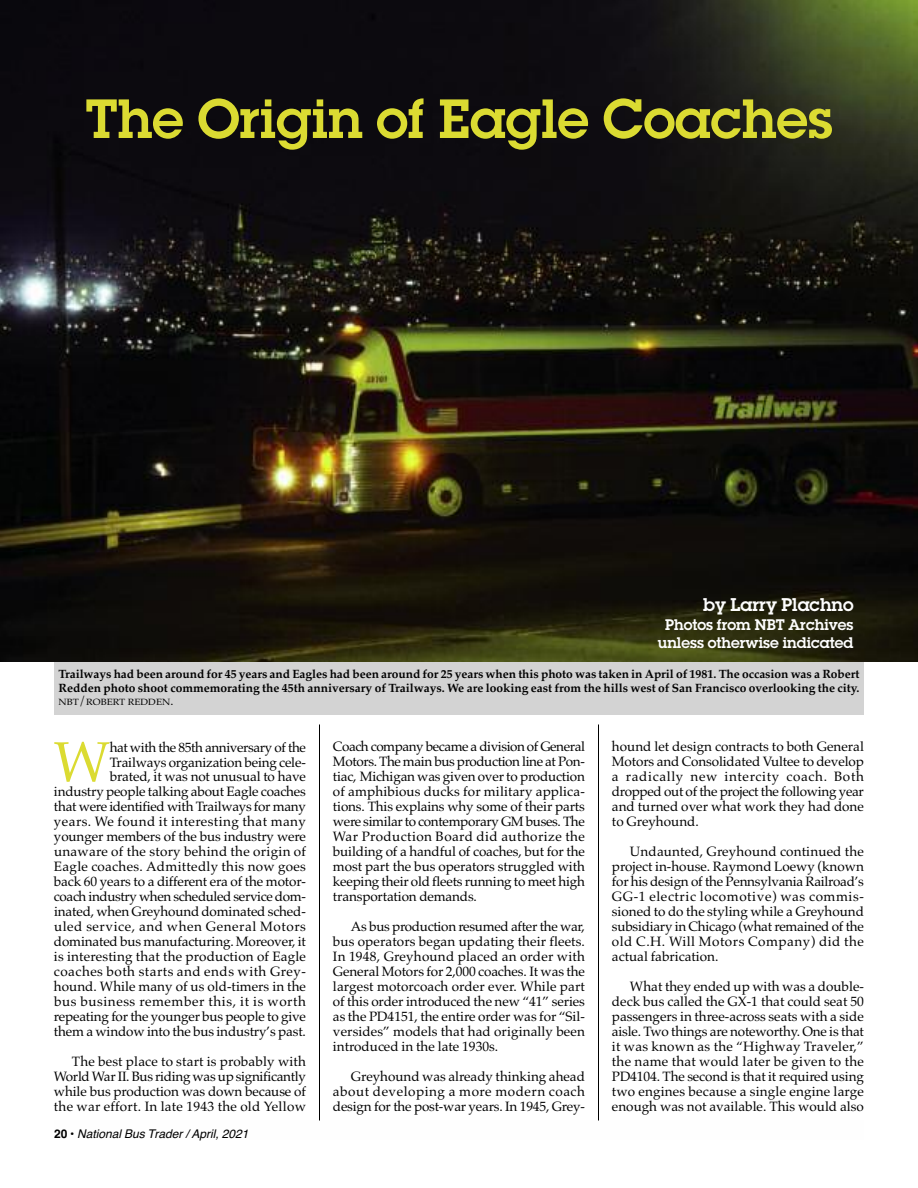
<style>
.page{position:relative;width:918px;height:1188px;background:#fff}
.page>*{position:absolute;margin:0;border:0;box-sizing:border-box;transform-origin:0 0}
.t1{font:56.7px "Palatino";color:#dbdb32}
.t2{font:600 54px "Lubalin Graph";color:#dbdb32}
.t3{font:600 18px "Lubalin Graph";color:#fefefe}
.t4{font:600 15px/18px "Lubalin Graph";color:#fefefe;text-align:center}
.t5{font:13.5px/15px "Palatino";letter-spacing:-.01em;color:#000;text-align:justify}
.t6{font:700 12px/13.5px "Palatino";color:#000}
.t7{font:italic 12px "Helvetica";color:#000}
.t8{font:9px "Palatino";color:#000;scale:1.11 1}
.s1{font-size:12px}
.s2{font-weight:700;font-style:normal}
</style>
<div class="page">
<hr style="left:598px;top:724px;width:1px;height:396px;background:#000">
<hr style="left:319px;top:724px;width:1px;height:396px;background:#000">
<div style="left:54px;top:662px;width:810px;height:54px;background:#d3d3d3"></div>
<img style="left:0;top:0;width:918px;height:662px">
<h2 class="t2" style="left:85px;top:88px;width:749px">The Origin of Eagle Coaches</h2>
<h3 class="t3" style="left:703px;top:594px;width:152px">by Larry Plachno</h3>
<p class="t4" style="left:658px;top:616px;width:197px">Photos from NBT Archives unless otherwise indicated</p>
<p class="t6" style="left:58px;top:667px;width:803px">Trailways had been around for 45 years and Eagles had been around for 25 years when this photo was taken in April of 1981. The occasion was a Robert<br>Redden photo shoot commemorating the 45th anniversary of Trailways. We are looking east from the hills west of San Francisco overlooking the city.</p>
<p class="t8" style="left:59px;top:697px;width:105px">NBT<span class="s1">/</span>ROBERT REDDEN<span class="s1">.</span></p>
<p class="t5" style="left:54px;top:739px;width:254px;text-align:right">hat with the 85th anniversary of the Trailways organization being cele-<br>brated, it was not unusual to have<br>industry people talking about Eagle coaches that were identified with Trailways for many years. We found it interesting that many younger members of the bus industry were unaware of the story behind the origin of Eagle coaches. Admittedly this now goes back 60 years to a different era of the motor&shy;coach industry when scheduled service dom&shy;inated, when Greyhound dominated sched&shy;uled service, and when General Motors dominated bus manufacturing. Moreover, it is interesting that the production of Eagle coaches both starts and ends with Grey&shy;hound. While many of us old-timers in the bus business remember this, it is worth repeating for the younger bus people to give them a window into the bus industry’s past.</p>
<p class="t5" style="left:54px;top:1054px;width:254px;text-indent:18px">The best place to start is probably with World War II. Bus riding was up significantly while bus production was down because of the war effort. In late 1943 the old Yellow</p>
<h1 class="t1" style="left:54px;top:729px;width:58px">W</h1>
<p class="t7" style="left:54px;top:1127px;width:196px"><span class="s2">20 •</span> National Bus Trader / April, 2021</p>
<p class="t5" style="left:333px;top:739px;width:254px">Coach company became a division of General Motors. The main bus production line at Pon&shy;tiac, Michigan was given over to production of amphibious ducks for military applica&shy;tions. This explains why some of their parts were similar to contemporary GM buses. The War Production Board did authorize the building of a handful of coaches, but for the most part the bus operators struggled with keeping their old fleets running to meet high transportation demands.</p>
<p class="t5" style="left:333px;top:919px;width:254px;text-indent:18px">As bus production resumed after the war, bus operators began updating their fleets.<br>In 1948, Greyhound placed an order with General Motors for 2,000 coaches. It was the largest motorcoach order ever. While part of this order introduced the new “41” series as the PD4151, the entire order was for “Sil&shy;versides” models that had originally been introduced in the late 1930s.</p>
<p class="t5" style="left:333px;top:1069px;width:254px;text-indent:18px">Greyhound was already thinking ahead about developing a more modern coach design for the post-war years. In 1945, Grey-</p>
<p class="t5" style="left:612px;top:739px;width:254px">hound let design contracts to both General Motors and Consolidated Vultee to develop a radically new intercity coach. Both dropped out of the project the following year and turned over what work they had done to Greyhound.</p>
<p class="t5" style="left:612px;top:844px;width:254px;text-indent:18px">Undaunted, Greyhound continued the project in-house. Raymond Loewy (known for his design of the Pennsylvania Railroad’s GG-1 electric locomotive) was commis&shy;sioned to do the styling while a Greyhound subsidiary in Chicago (what remained of the old C.H. Will Motors Company) did the actual fabrication.</p>
<p class="t5" style="left:612px;top:979px;width:254px;text-indent:18px">What they ended up with was a double&shy;deck bus called the GX-1 that could seat 50 passengers in three-across seats with a side aisle. Two things are noteworthy. One is that it was known as the “Highway Traveler,” the name that would later be given to the PD4104. The second is that it required using two engines because a single engine large enough was not available. This would also</p>
</div>
